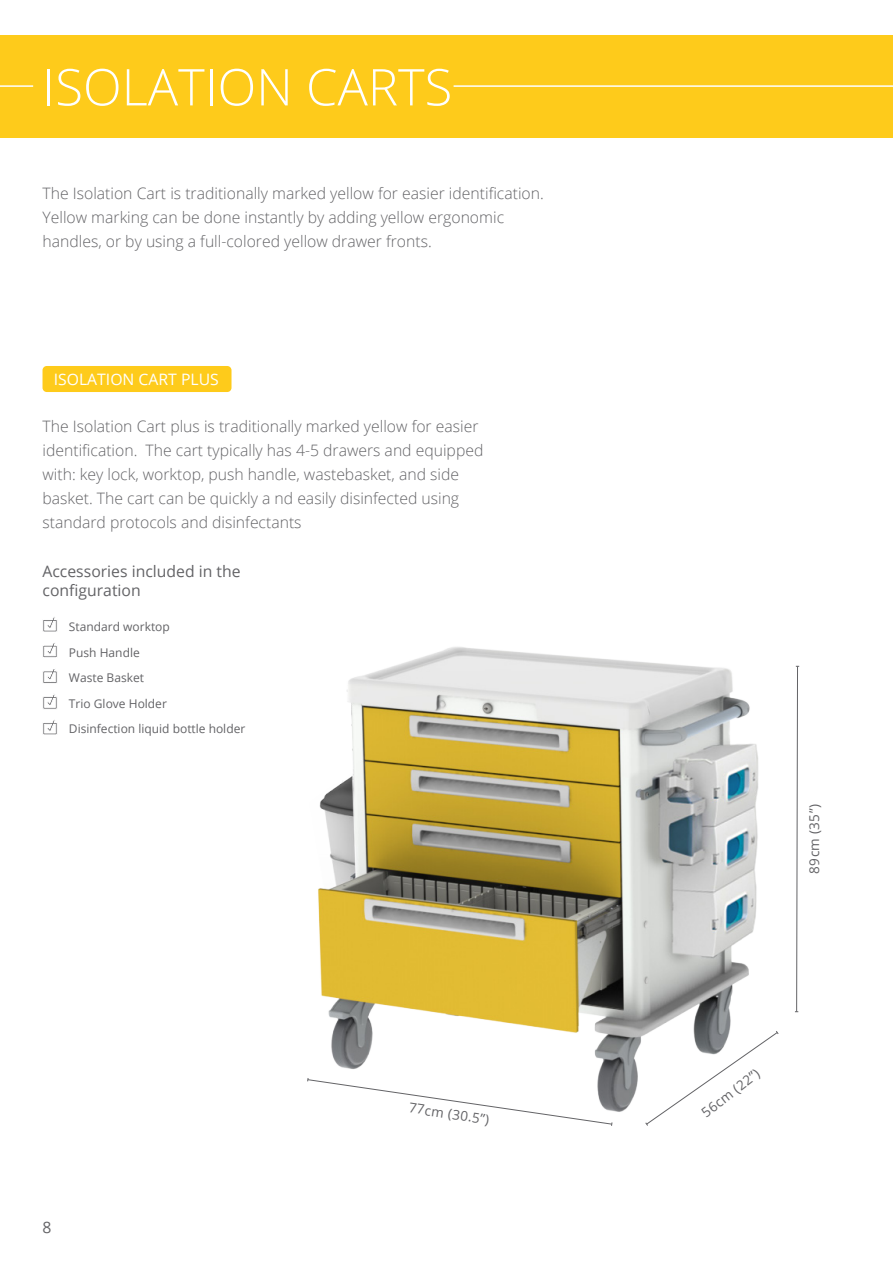
<style>
.page{position:relative;width:893px;height:1263px;background:#fff}
.page>*{position:absolute;margin:0;border:0;box-sizing:border-box;transform-origin:0 0}
.t1{font:300 50.7px "Open Sans";color:#fff}
.t2{font:300 15.75px/24px "Open Sans";color:#636366}
.t3{font:15.75px/18.9px "Open Sans";color:#636366}
.t4{font:15.75px "Open Sans";color:#fff}
.t5{font:13.5px "Open Sans";letter-spacing:.025em;color:#636366}
.t6{font:12px "Open Sans";color:#636366}
</style>
<div class="page">
<div style="left:0;top:35px;width:893px;height:102px;background:#fecb1b"></div>
<hr style="left:0;top:85px;width:33px;height:2px;background:#fff">
<hr style="left:454px;top:85px;width:439px;height:2px;background:#fff">
<img style="left:318px;top:647px;width:482px;height:465px">
<svg style="left:307px;top:1077px;width:306px;height:49px"></svg>
<svg style="left:645px;top:1030px;width:134px;height:96px"></svg>
<svg style="left:795px;top:665px;width:4px;height:347px"></svg>
<svg style="left:43px;top:617px;width:14px;height:15px"></svg>
<svg style="left:43px;top:643px;width:14px;height:15px"></svg>
<svg style="left:43px;top:669px;width:14px;height:14px"></svg>
<svg style="left:43px;top:694px;width:14px;height:15px"></svg>
<svg style="left:43px;top:720px;width:14px;height:15px"></svg>
<div style="left:43px;top:366px;width:188px;height:26px;background:#fecb1b;border-radius:4px"></div>
<p class="t1" style="left:43px;top:52px;width:411px">ISOLATION CARTS</p>
<p class="t2" style="left:43px;top:181px;width:503px">The Isolation Cart is traditionally marked yellow for easier identification.<br>Yellow marking can be done instantly by adding yellow ergonomic handles, or by using a full-colored yellow drawer fronts.</p>
<p class="t4" style="left:54px;top:368px;width:167px">ISOLATION CART PLUS</p>
<p class="t2" style="left:43px;top:413px;width:442px">The Isolation Cart plus is traditionally marked yellow for easier identification. The cart typically has 4-5 drawers and equipped with: key lock, worktop, push handle, wastebasket, and side basket. The cart can be quickly a nd easily disinfected using standard protocols and disinfectants</p>
<p class="t3" style="left:43px;top:561px;width:200px">Accessories included in the configuration</p>
<p class="t6" style="left:69px;top:619px;width:102px">Standard worktop</p>
<p class="t6" style="left:69px;top:644px;width:72px">Push Handle</p>
<p class="t6" style="left:69px;top:670px;width:77px">Waste Basket</p>
<p class="t6" style="left:69px;top:695px;width:99px">Trio Glove Holder</p>
<p class="t6" style="left:69px;top:720px;width:178px">Disinfection liquid bottle holder</p>
<p class="t3" style="left:43px;top:1217px;width:11px">8</p>
<p class="t5" style="left:411px;top:1098px;width:83px;rotate:9deg">77cm (30.5”)</p>
<p class="t5" style="left:805px;top:873px;width:71px;rotate:-90deg">89cm (35”)</p>
<p class="t5" style="left:698px;top:1107px;width:71px;rotate:-38deg">56cm (22”)</p>
</div>
